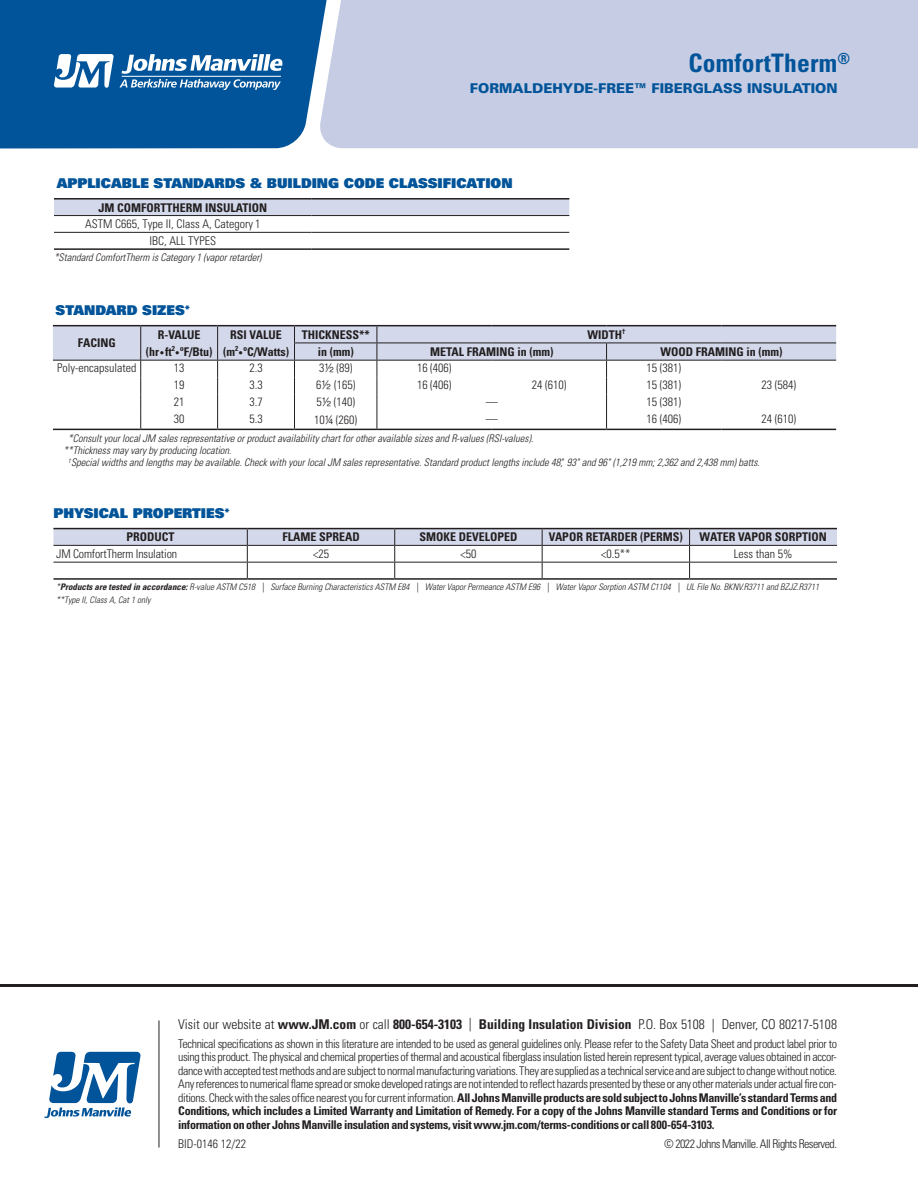
<style>
.page{position:relative;width:918px;height:1188px;background:#fff}
.page>*{position:absolute;margin:0;border:0;box-sizing:border-box;transform-origin:0 0}
.t1{font:700 condensed 25.5px "Univers LT Std";letter-spacing:.01em;color:#015499}
.t2{font:300 condensed 13.5px "Univers LT Std";color:#231f20}
.t3{font:13.5px "Univers LT Std X Black";color:#015499}
.t4{font:900 13.5px "Univers LT Std";color:#015499}
.t5{font:300 condensed 12px/13.5px "Univers LT Std";color:#231f20}
.t6{font:700 condensed 12px/16.5px "Univers LT Std";color:#231f20;text-align:center}
.t7{font:300 condensed 12px "Univers LT Std";letter-spacing:-.045em;color:#231f20}
.t8{font:italic 300 condensed 10.5px/12px "Univers LT Std";color:#231f20}
.t9{font:italic 300 condensed 9px/12.3px "Univers LT Std";color:#231f20}
.s1{font-size:9px}
.s2{font-family:"Fractious SSK";font-weight:400;font-stretch:normal}
.s3{color:#fff}
.s4{font-weight:700}
</style>
<div class="page">
<hr style="left:53px;top:325px;width:88px;height:1px;background:#231f20">
<hr style="left:141px;top:325px;width:77px;height:1px;background:#231f20">
<hr style="left:218px;top:325px;width:77px;height:1px;background:#231f20">
<hr style="left:295px;top:325px;width:82px;height:1px;background:#231f20">
<hr style="left:377px;top:325px;width:115px;height:1px;background:#231f20">
<hr style="left:492px;top:325px;width:115px;height:1px;background:#231f20">
<hr style="left:607px;top:325px;width:114px;height:1px;background:#231f20">
<hr style="left:721px;top:325px;width:115px;height:1px;background:#231f20">
<svg style="left:53px;top:326px;width:783px;height:103px"></svg>
<hr style="left:53px;top:429px;width:88px;height:1px;background:#231f20">
<hr style="left:141px;top:429px;width:77px;height:1px;background:#231f20">
<hr style="left:218px;top:429px;width:77px;height:1px;background:#231f20">
<hr style="left:295px;top:429px;width:82px;height:1px;background:#231f20">
<hr style="left:377px;top:429px;width:115px;height:1px;background:#231f20">
<hr style="left:492px;top:429px;width:115px;height:1px;background:#231f20">
<hr style="left:607px;top:429px;width:114px;height:1px;background:#231f20">
<hr style="left:721px;top:429px;width:115px;height:1px;background:#231f20">
<hr style="left:53px;top:360px;width:88px;height:1px;background:#231f20">
<hr style="left:141px;top:360px;width:77px;height:1px;background:#231f20">
<hr style="left:218px;top:360px;width:77px;height:1px;background:#231f20">
<hr style="left:295px;top:360px;width:82px;height:1px;background:#231f20">
<hr style="left:377px;top:360px;width:115px;height:1px;background:#231f20">
<hr style="left:492px;top:360px;width:115px;height:1px;background:#231f20">
<hr style="left:607px;top:360px;width:114px;height:1px;background:#231f20">
<hr style="left:721px;top:360px;width:115px;height:1px;background:#231f20">
<div style="left:54px;top:200px;width:515px;height:15px;background:#d3d8ea"></div>
<hr style="left:54px;top:198px;width:258px;height:2px;background:#231f20">
<hr style="left:312px;top:198px;width:257px;height:2px;background:#231f20">
<hr style="left:54px;top:215px;width:258px;height:1px;background:#231f20">
<hr style="left:312px;top:215px;width:257px;height:1px;background:#231f20">
<hr style="left:54px;top:248px;width:258px;height:2px;background:#231f20">
<hr style="left:312px;top:248px;width:257px;height:2px;background:#231f20">
<hr style="left:54px;top:232px;width:258px;height:1px;background:#231f20">
<hr style="left:312px;top:232px;width:257px;height:1px;background:#231f20">
<hr style="left:53px;top:528px;width:194px;height:1px;background:#231f20">
<hr style="left:247px;top:528px;width:148px;height:1px;background:#231f20">
<hr style="left:395px;top:528px;width:147px;height:1px;background:#231f20">
<hr style="left:542px;top:528px;width:148px;height:1px;background:#231f20">
<hr style="left:690px;top:528px;width:147px;height:1px;background:#231f20">
<hr style="left:53px;top:578px;width:194px;height:2px;background:#231f20">
<hr style="left:247px;top:578px;width:148px;height:2px;background:#231f20">
<hr style="left:395px;top:578px;width:147px;height:2px;background:#231f20">
<hr style="left:542px;top:578px;width:148px;height:2px;background:#231f20">
<hr style="left:690px;top:578px;width:147px;height:2px;background:#231f20">
<svg style="left:53px;top:529px;width:784px;height:49px"></svg>
<hr style="left:53px;top:562px;width:194px;height:1px;background:#231f20">
<hr style="left:247px;top:562px;width:148px;height:1px;background:#231f20">
<hr style="left:395px;top:562px;width:147px;height:1px;background:#231f20">
<hr style="left:542px;top:562px;width:148px;height:1px;background:#231f20">
<hr style="left:690px;top:562px;width:147px;height:1px;background:#231f20">
<div style="left:0;top:0;width:319px;height:149px;background:#015499"></div>
<div style="left:319px;top:0;width:599px;height:148px;background:#c6cce3"></div>
<svg style="left:54px;top:54px;width:228px;height:36px"></svg>
<hr style="left:122px;top:76px;width:159px;height:1px;background:#fff">
<hr style="left:0;top:984px;width:918px;height:3px;background:#231f20">
<hr style="left:159px;top:1020px;width:1px;height:128px;background:#231f20">
<svg style="left:44px;top:1052px;width:97px;height:66px"></svg>
<h1 class="t1" style="left:688px;top:48px;width:163px">ComfortTherm<sup>®</sup></h1>
<p class="t4" style="left:470px;top:80px;width:369px">FORMALDEHYDE-FREE™ FIBERGLASS INSULATION</p>
<p class="t3" style="left:57px;top:174px;width:457px">APPLICABLE STANDARDS &amp; BUILDING CODE CLASSIFICATION</p>
<p class="t6" style="left:99px;top:199px;width:170px">JM COMFORTTHERM INSULATION</p>
<p class="t5" style="left:150px;top:216px;width:113px;line-height:16.8px;text-indent:-64px">ASTM C665, Type II, Class A, Category 1<br>IBC, ALL TYPES</p>
<p class="t8" style="left:54px;top:251px;width:209px">*Standard ComfortTherm is Category 1 (vapor retarder)</p>
<p class="t3" style="left:56px;top:301px;width:136px">STANDARD SIZES*</p>
<p class="t6" style="left:78px;top:335px;width:39px">FACING</p>
<p class="t6" style="left:146px;top:326px;width:68px">R-VALUE<br>(hr <span class="s1">•</span>ft<sup>2</sup><span class="s1">•</span>ºF/Btu)</p>
<p class="t6" style="left:223px;top:326px;width:67px">RSI VALUE (m<sup>2</sup><span class="s1">•</span>ºC/Watts)</p>
<p class="t6" style="left:302px;top:326px;width:70px">THICKNESS**</p>
<p class="t6" style="left:588px;top:326px;width:39px">WIDTH<sup>†</sup></p>
<p class="t6" style="left:318px;top:343px;width:37px">in (mm)</p>
<p class="t6" style="left:430px;top:343px;width:125px">METAL FRAMING in (mm)</p>
<p class="t6" style="left:660px;top:343px;width:123px">WOOD FRAMING in (mm)</p>
<p class="t5" style="left:57px;top:361px;width:81px">Poly-encapsulated</p>
<p class="t5" style="left:174px;top:361px;width:12px">13</p>
<p class="t5" style="left:249px;top:361px;width:15px">2.3</p>
<p class="t5" style="left:319px;top:361px;width:35px">3<span class="s2">2</span> (89)</p>
<p class="t5" style="left:417px;top:361px;width:36px">16 (406)</p>
<p class="t5" style="left:647px;top:361px;width:36px">15 (381)</p>
<p class="t5" style="left:174px;top:378px;width:12px">19</p>
<p class="t5" style="left:249px;top:378px;width:15px">3.3</p>
<p class="t5" style="left:316px;top:378px;width:41px">6<span class="s2">2</span> (165)</p>
<p class="t5" style="left:417px;top:378px;width:36px">16 (406)</p>
<p class="t5" style="left:532px;top:378px;width:36px">24 (610)</p>
<p class="t5" style="left:647px;top:378px;width:36px">15 (381)</p>
<p class="t5" style="left:761px;top:378px;width:36px">23 (584)</p>
<p class="t5" style="left:174px;top:395px;width:12px">21</p>
<p class="t5" style="left:249px;top:395px;width:15px">3.7</p>
<p class="t5" style="left:316px;top:395px;width:40px">5<span class="s2">2</span> (140)</p>
<p class="t5" style="left:486px;top:395px;width:13px">—</p>
<p class="t5" style="left:647px;top:395px;width:36px">15 (381)</p>
<p class="t5" style="left:174px;top:412px;width:12px">30</p>
<p class="t5" style="left:249px;top:412px;width:15px">5.3</p>
<p class="t5" style="left:314px;top:413px;width:45px">10<span class="s2">4</span> (260)</p>
<p class="t5" style="left:486px;top:412px;width:13px">—</p>
<p class="t5" style="left:647px;top:412px;width:36px">16 (406)</p>
<p class="t5" style="left:761px;top:412px;width:36px">24 (610)</p>
<p class="t8" style="left:59px;top:433px;width:703px"><span class="s3">**</span>*Consult your local JM sales representative or product availability chart for other available sizes and R-values (RSI-values).<br><span class="s3">*</span>**Thickness may vary by producing location.<br><span class="s3">**</span><sup>†</sup>Special widths and lengths may be available. Check with your local JM sales representative. Standard product lengths include 48," 93" and 96" (1,219 mm; 2,362 and 2,438 mm) batts.</p>
<p class="t3" style="left:53px;top:504px;width:178px">PHYSICAL PROPERTIES*</p>
<p class="t6" style="left:126px;top:529px;width:50px">PRODUCT</p>
<p class="t6" style="left:282px;top:529px;width:79px">FLAME SPREAD</p>
<p class="t6" style="left:419px;top:529px;width:100px">SMOKE DEVELOPED</p>
<p class="t6" style="left:549px;top:529px;width:136px">VAPOR RETARDER (PERMS)</p>
<p class="t6" style="left:700px;top:529px;width:129px">WATER VAPOR SORPTION</p>
<p class="t5" style="left:56px;top:547px;width:123px">JM ComfortTherm Insulation</p>
<p class="t5" style="left:313px;top:547px;width:17px">&lt;25</p>
<p class="t5" style="left:460px;top:547px;width:17px">&lt;50</p>
<p class="t5" style="left:601px;top:547px;width:31px">&lt;0.5**</p>
<p class="t5" style="left:734px;top:547px;width:60px">Less than 5%</p>
<p class="t9" style="left:56px;top:581px;width:765px">*<span class="s4">Products are tested in accordance:</span> R-value ASTM C518 | Surface Burning Characteristics ASTM E84 | Water Vapor Permeance ASTM E96 | Water Vapor Sorption ASTM C1104 | UL File No. BKNV.R3711 and BZJZ.R3711 **Type II, Class A, Cat 1 only</p>
<p class="t2" style="left:178px;top:1016px;width:660px">Visit our website at <span class="s4">www.JM.com</span> or call <span class="s4">800-654-3103</span> | <span class="s4">Building Insulation Division</span> P.O. Box 5108 | Denver, CO 80217-5108</p>
<p class="t5" style="left:178px;top:1037px;width:660px;text-align:justify">Technical specifications as shown in this literature are intended to be used as general guidelines only. Please refer to the Safety Data Sheet and product label prior to using this product. The physical and chemical properties of thermal and acoustical fiberglass insulation listed herein represent typical, average values obtained in accor&shy;dance with accepted test methods and are subject to normal manufacturing variations. They are supplied as a technical service and are subject to change without notice.<br>Any references to numerical flame spread or smoke developed ratings are not intended to reflect hazards presented by these or any other materials under actual fire con&shy;ditions. Check with the sales office nearest you for current information. <span class="s4">All Johns Manville products are sold subject to Johns Manville’s standard Terms and Conditions, which includes a Limited Warranty and Limitation of Remedy. For a copy of the Johns Manville standard Terms and Conditions or for information on other Johns Manville insulation and systems, visit www.jm.com/terms-conditions or call 800-654-3103.</span></p>
<p class="t5" style="left:178px;top:1137px;width:69px">BID-0146 12/22</p>
<p class="t7" style="left:664px;top:1136px;width:174px">© 2022 Johns Manville. All Rights Reserved.</p>
</div>
